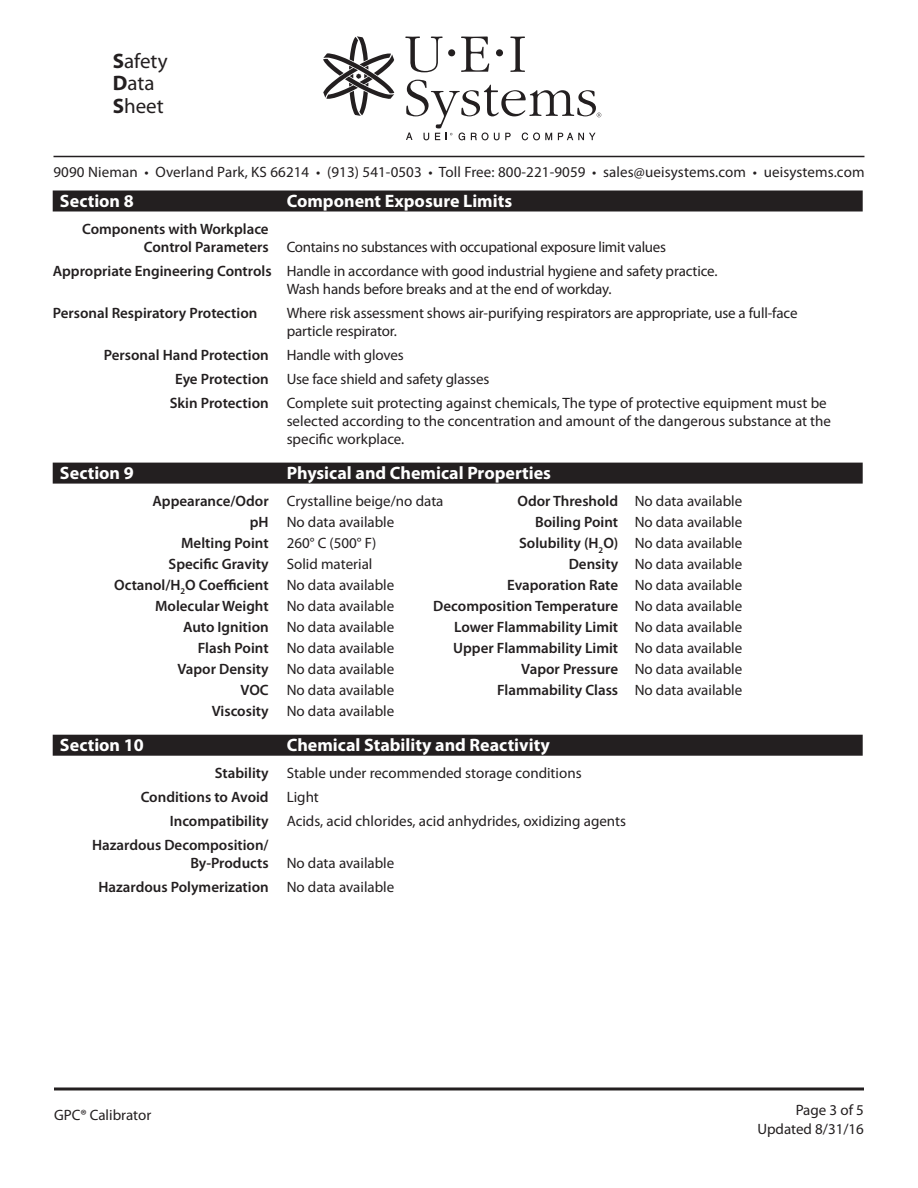
<style>
.page{position:relative;width:918px;height:1188px;background:#fff}
.page>*{position:absolute;margin:0;border:0;box-sizing:border-box;transform-origin:0 0}
.t1{font:21px/22.5px "Myriad Pro";color:#231f20}
.White_Header_Black_R{font:700 18px "Myriad Pro";color:#fff}
.t2{font:15px/18px "Myriad Pro";color:#231f20}
.t3{font:600 15px/18px "Myriad Pro";color:#231f20}
.t4{font:15px/18px "Myriad Pro";letter-spacing:-.02em;color:#231f20}
.s1{font-weight:700}
.s2{font-weight:600}
.s3{font-weight:400}
</style>
<div class="page">
<hr style="left:54px;top:1087px;width:810px;height:3px;background:#231f20">
<svg style="left:323px;top:36px;width:71px;height:80px"></svg>
<div style="left:448px;top:49px;width:7px;height:7px;background:#231f20;border-radius:50%"></div>
<div style="left:496px;top:49px;width:7px;height:7px;background:#231f20;border-radius:50%"></div>
<svg style="left:405px;top:37px;width:38px;height:35px"></svg>
<svg style="left:461px;top:37px;width:28px;height:35px"></svg>
<svg style="left:510px;top:37px;width:15px;height:35px"></svg>
<svg style="left:406px;top:80px;width:195px;height:60px"></svg>
<hr style="left:54px;top:156px;width:810px;height:1px;background:#231f20">
<div style="left:53px;top:190px;width:810px;height:22px;background:#231f20"></div>
<div style="left:53px;top:463px;width:810px;height:21px;background:#231f20"></div>
<div style="left:53px;top:735px;width:810px;height:21px;background:#231f20"></div>
<h1 class="t1" style="left:113px;top:49px;width:56px"><span class="s1">S</span>afety<br><span class="s1">D</span>ata<br><span class="s1">S</span>heet</h1>
<p class="t2" style="left:53px;top:162px;width:813px">9090 Nieman • Overland Park, KS 66214 • (913) 541-0503 • Toll Free: 800-221-9059 • sales@ueisystems.com • ueisystems.com</p>
<p class="White_Header_Black_R" style="left:60px;top:189px;width:75px">Section 8</p>
<p class="White_Header_Black_R" style="left:287px;top:189px;width:227px">Component Exposure Limits</p>
<p class="t4" style="left:144px;top:220px;width:524px;text-indent:-62px"><span class="s2">Components with Workplace<br>Control Parameters</span> Contains no substances with occupational exposure limit values</p>
<p class="t2" style="left:287px;top:262px;width:432px;text-indent:-234px"><span class="s2">Appropriate Engineering Controls</span> Handle in accordance with good industrial hygiene and safety practice.<br>Wash hands before breaks and at the end of workday.</p>
<p class="t3" style="left:53px;top:304px;width:206px">Personal Respiratory Protection</p>
<p class="t2" style="left:287px;top:304px;width:512px">Where risk assessment shows air-purifying respirators are appropriate, use a full-face particle respirator.</p>
<p class="t3" style="left:104px;top:346px;width:302px">Personal Hand Protection <span class="s3">Handle with gloves</span></p>
<p class="t2" style="left:175px;top:370px;width:316px"><span class="s2">Eye Protection</span> Use face shield and safety glasses</p>
<p class="t2" style="left:287px;top:394px;width:546px;text-indent:-117px"><span class="s2">Skin Protection</span> Complete suit protecting against chemicals, The type of protective equipment must be selected according to the concentration and amount of the dangerous substance at the specific workplace.</p>
<p class="White_Header_Black_R" style="left:60px;top:461px;width:75px">Section 9</p>
<p class="White_Header_Black_R" style="left:287px;top:461px;width:266px">Physical and Chemical Properties</p>
<p class="t2" style="left:152px;top:492px;width:293px"><span class="s2">Appearance/Odor</span> Crystalline beige/no data</p>
<p class="t2" style="left:518px;top:492px;width:226px"><span class="s2">Odor Threshold</span> No data available</p>
<p class="t2" style="left:250px;top:513px;width:146px"><span class="s2">pH</span> No data available</p>
<p class="t2" style="left:535px;top:513px;width:209px"><span class="s2">Boiling Point</span> No data available</p>
<p class="t3" style="left:181px;top:534px;width:197px">Melting Point <span class="s3">260° C (500° F)</span></p>
<p class="t2" style="left:519px;top:534px;width:225px"><span class="s2">Solubility (H</span><sub>2</sub><span class="s2">O)</span> No data available</p>
<p class="t3" style="left:169px;top:555px;width:205px">Specific Gravity <span class="s3">Solid material</span></p>
<p class="t2" style="left:569px;top:555px;width:175px"><span class="s2">Density</span> No data available</p>
<p class="t3" style="left:114px;top:576px;width:282px">Octanol/H<sub>2</sub>O Coefficient <span class="s3">No data available</span></p>
<p class="t3" style="left:507px;top:576px;width:237px">Evaporation Rate <span class="s3">No data available</span></p>
<p class="t3" style="left:155px;top:597px;width:241px">Molecular Weight <span class="s3">No data available</span></p>
<p class="t3" style="left:433px;top:597px;width:311px">Decomposition Temperature <span class="s3">No data available</span></p>
<p class="t2" style="left:183px;top:618px;width:213px"><span class="s2">Auto Ignition</span> No data available</p>
<p class="t3" style="left:454px;top:618px;width:290px">Lower Flammability Limit <span class="s3">No data available</span></p>
<p class="t2" style="left:198px;top:639px;width:198px"><span class="s2">Flash Point</span> No data available</p>
<p class="t3" style="left:453px;top:639px;width:291px">Upper Flammability Limit <span class="s3">No data available</span></p>
<p class="t2" style="left:177px;top:660px;width:218px"><span class="s2">Vapor Density</span> No data available</p>
<p class="t2" style="left:521px;top:660px;width:223px"><span class="s2">Vapor Pressure</span> No data available</p>
<p class="t2" style="left:240px;top:681px;width:155px"><span class="s2">VOC</span> No data available</p>
<p class="t3" style="left:497px;top:681px;width:247px">Flammability Class <span class="s3">No data available</span></p>
<p class="t2" style="left:212px;top:702px;width:184px"><span class="s2">Viscosity</span> No data available</p>
<p class="White_Header_Black_R" style="left:60px;top:733px;width:85px">Section 10</p>
<p class="White_Header_Black_R" style="left:287px;top:733px;width:265px">Chemical Stability and Reactivity</p>
<p class="t2" style="left:215px;top:764px;width:368px"><span class="s2">Stability</span> Stable under recommended storage conditions</p>
<p class="t3" style="left:141px;top:788px;width:180px">Conditions to Avoid <span class="s3">Light</span></p>
<p class="t2" style="left:170px;top:812px;width:458px"><span class="s2">Incompatibility</span> Acids, acid chlorides, acid anhydrides, oxidizing agents</p>
<p class="t3" style="left:190px;top:836px;width:206px;text-indent:-98px">Hazardous Decomposition/<br>By-Products <span class="s3">No data available</span></p>
<p class="t3" style="left:98px;top:878px;width:297px">Hazardous Polymerization <span class="s3">No data available</span></p>
<p class="t2" style="left:54px;top:1106px;width:99px">GPC® Calibrator</p>
<p class="t2" style="left:757px;top:1099px;width:108px;line-height:19.5px;text-align:right">Page 3 of 5<br>Updated 8/31/16</p>
</div>
